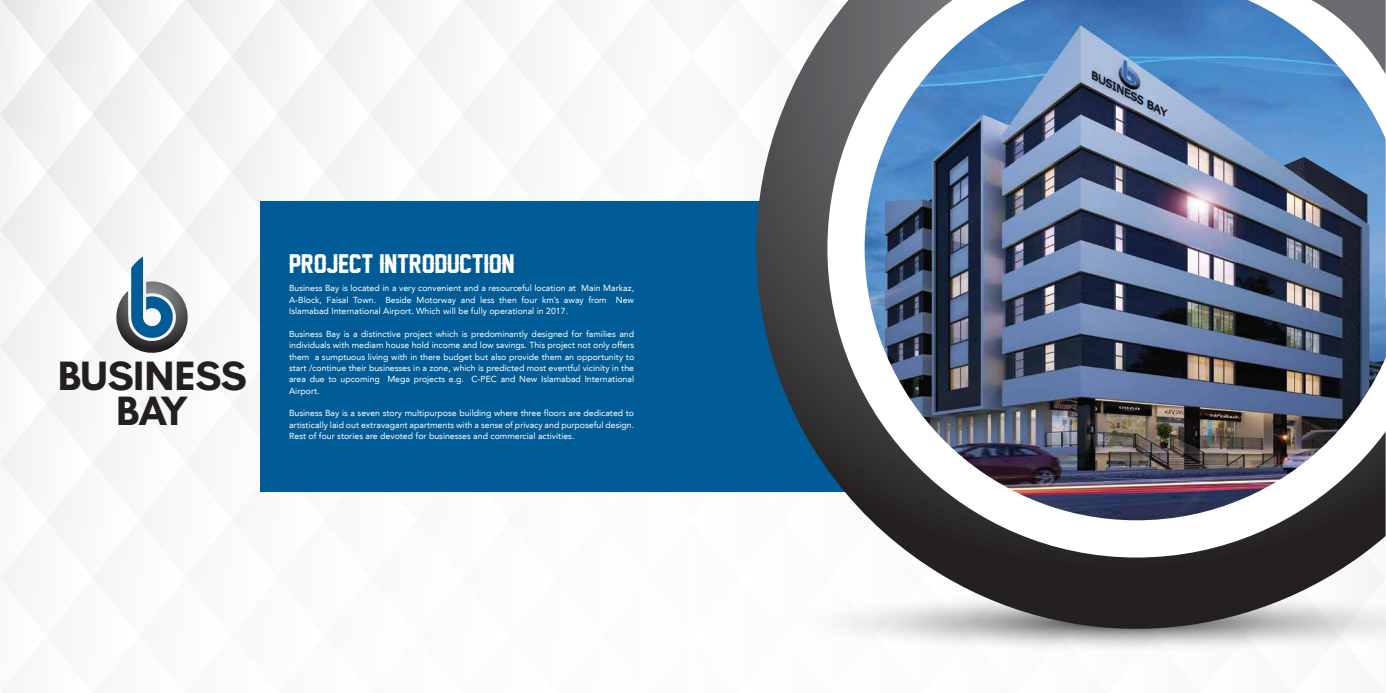
<style>
.page{position:relative;width:1386px;height:693px;background:#fff}
.page>*{position:absolute;margin:0;border:0;box-sizing:border-box;transform-origin:0 0}
.t1{font:700 41.74px/34.7px "Industri";color:#231f20;text-align:center}
.t2{font:24.5px "Legend M54";color:#fff}
.t3{font:8.75px/11.4px "Avenir LT";color:#fff;text-align:justify}
</style>
<div class="page">
<img style="left:0;top:0;width:1386px;height:650px">
<div style="left:260px;top:201px;width:433px;height:291px;background:#005c96"></div>
<h1 class="t1" style="left:58px;top:359px;width:190px">BUSINESS<br>BAY</h1>
<h2 class="t2" style="left:289px;top:250px;width:227px">PROJECT INTRODUCTION</h2>
<p class="t3" style="left:289px;top:283px;width:347px">Business Bay is located in a very convenient and a resourceful location at Main Markaz, A-Block, Faisal Town. Beside Motorway and less then four km’s away from New Islamabad International Airport. Which will be fully operational in 2017.</p>
<p class="t3" style="left:289px;top:328px;width:347px">Business Bay is a distinctive project which is predominantly designed for families and individuals with mediam house hold income and low savings. This project not only offers them a sumptuous living with in there budget but also provide them an opportunity to start /continue their businesses in a zone, which is predicted most eventful vicinity in the area due to upcoming Mega projects e.g. C-PEC and New Islamabad International Airport.</p>
<p class="t3" style="left:289px;top:408px;width:347px">Business Bay is a seven story multipurpose building where three floors are dedicated to artistically laid out extravagant apartments with a sense of privacy and purposeful design.<br>Rest of four stories are devoted for businesses and commercial activities.</p>
</div>
